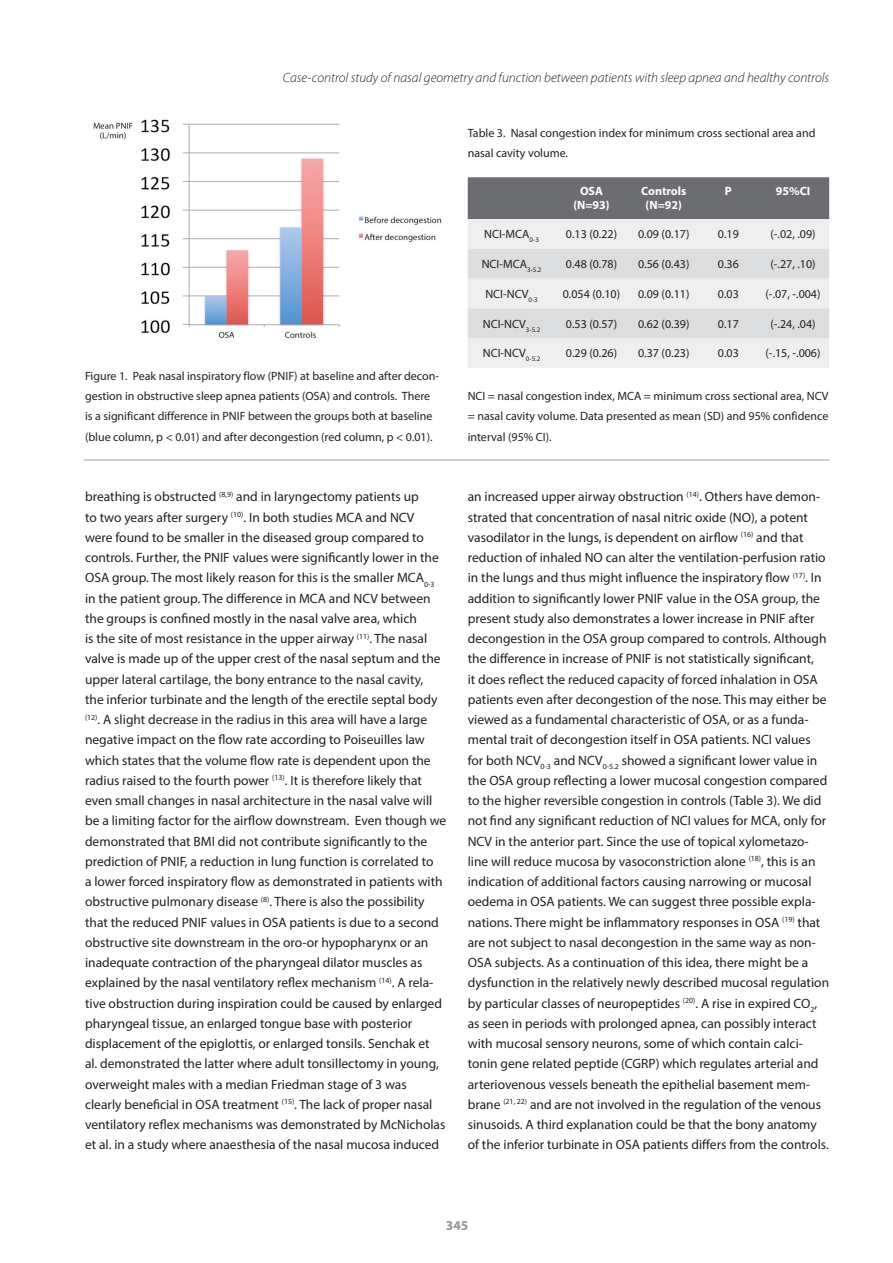
<style>
.page{position:relative;width:893px;height:1263px;background:#fff}
.page>*{position:absolute;margin:0;border:0;box-sizing:border-box;transform-origin:0 0}
.Kopje{font:13.5px/20.2px "Myriad Pro";color:#231f20}
.t1{font:italic 300 13.5px "Myriad Pro";color:#231f20}
.t2{font:700 13.5px "Myriad Pro";color:#939598}
.bijschrift{font:12px/20.2px "Myriad Pro";color:#231f20}
.Tabel_Header{font:700 12px/14.4px "Myriad Pro";color:#fff;text-align:center}
</style>
<div class="page">
<hr style="left:84px;top:459px;width:746px;height:2px;background:#bcbdc0">
<img style="left:93px;top:119px;width:349px;height:219px">
<div style="left:468px;top:177px;width:361px;height:42px;background:#6c6d70"></div>
<div style="left:468px;top:219px;width:361px;height:149px;background:#eeeeef"></div>
<svg style="left:468px;top:249px;width:361px;height:89px;background:#e2e2e4"></svg>
<p class="t1" style="left:283px;top:69px;width:548px">Case-control study of nasal geometry and function between patients with sleep apnea and healthy controls</p>
<p class="bijschrift" style="left:468px;top:122px;width:349px">Table 3. Nasal congestion index for minimum cross sectional area and nasal cavity volume.</p>
<p class="Tabel_Header" style="left:580px;top:183px;width:24px">OSA</p>
<p class="Tabel_Header" style="left:573px;top:198px;width:38px">(N=93)</p>
<p class="Tabel_Header" style="left:641px;top:183px;width:47px">Controls (N=92)</p>
<p class="Tabel_Header" style="left:725px;top:183px;width:8px">P</p>
<p class="Tabel_Header" style="left:776px;top:183px;width:36px">95%CI</p>
<p class="bijschrift" style="left:85px;top:365px;width:356px">Figure 1. Peak nasal inspiratory flow (PNIF) at baseline and after decon&shy;gestion in obstructive sleep apnea patients (OSA) and controls. There is a significant difference in PNIF between the groups both at baseline (blue column, p &lt; 0.01) and after decongestion (red column, p &lt; 0.01).</p>
<p class="bijschrift" style="left:484px;top:224px;width:56px">NCI-MCA<sub>0-3</sub></p>
<p class="bijschrift" style="left:566px;top:224px;width:53px">0.13 (0.22)</p>
<p class="bijschrift" style="left:638px;top:224px;width:53px">0.09 (0.17)</p>
<p class="bijschrift" style="left:718px;top:224px;width:22px">0.19</p>
<p class="bijschrift" style="left:770px;top:224px;width:47px">(-.02, .09)</p>
<p class="bijschrift" style="left:482px;top:254px;width:61px">NCI-MCA<sub>3-5.2</sub></p>
<p class="bijschrift" style="left:566px;top:254px;width:53px">0.48 (0.78)</p>
<p class="bijschrift" style="left:638px;top:254px;width:53px">0.56 (0.43)</p>
<p class="bijschrift" style="left:718px;top:254px;width:22px">0.36</p>
<p class="bijschrift" style="left:770px;top:254px;width:47px">(-.27, .10)</p>
<p class="bijschrift" style="left:485px;top:284px;width:54px">NCI-NCV<sub>0-3</sub></p>
<p class="bijschrift" style="left:563px;top:284px;width:59px">0.054 (0.10)</p>
<p class="bijschrift" style="left:638px;top:284px;width:53px">0.09 (0.11)</p>
<p class="bijschrift" style="left:718px;top:284px;width:22px">0.03</p>
<p class="bijschrift" style="left:766px;top:284px;width:56px">(-.07, -.004)</p>
<p class="bijschrift" style="left:483px;top:313px;width:59px">NCI-NCV<sub>3-5.2</sub></p>
<p class="bijschrift" style="left:566px;top:313px;width:53px">0.53 (0.57)</p>
<p class="bijschrift" style="left:638px;top:313px;width:53px">0.62 (0.39)</p>
<p class="bijschrift" style="left:718px;top:313px;width:22px">0.17</p>
<p class="bijschrift" style="left:770px;top:313px;width:47px">(-.24, .04)</p>
<p class="bijschrift" style="left:483px;top:343px;width:59px">NCI-NCV<sub>0-5.2</sub></p>
<p class="bijschrift" style="left:566px;top:343px;width:53px">0.29 (0.26)</p>
<p class="bijschrift" style="left:638px;top:343px;width:53px">0.37 (0.23)</p>
<p class="bijschrift" style="left:718px;top:343px;width:22px">0.03</p>
<p class="bijschrift" style="left:766px;top:343px;width:56px">(-.15, -.006)</p>
<p class="bijschrift" style="left:468px;top:386px;width:362px;text-align:justify">NCI = nasal congestion index, MCA = minimum cross sectional area, NCV = nasal cavity volume. Data presented as mean (SD) and 95% confidence interval (95% CI).</p>
<p class="Kopje" style="left:85px;top:486px;width:363px">breathing is obstructed <sup>(8,9)</sup> and in laryngectomy patients up<br>to two years after surgery <sup>(10)</sup>. In both studies MCA and NCV<br>were found to be smaller in the diseased group compared to controls. Further, the PNIF values were significantly lower in the OSA group. The most likely reason for this is the smaller MCA<sub>0-3 </sub>in the patient group. The difference in MCA and NCV between the groups is confined mostly in the nasal valve area, which<br>is the site of most resistance in the upper airway <sup>(11)</sup>. The nasal valve is made up of the upper crest of the nasal septum and the upper lateral cartilage, the bony entrance to the nasal cavity,<br>the inferior turbinate and the length of the erectile septal body <sup>(12)</sup>. A slight decrease in the radius in this area will have a large negative impact on the flow rate according to Poiseuilles law which states that the volume flow rate is dependent upon the radius raised to the fourth power <sup>(13)</sup>. It is therefore likely that even small changes in nasal architecture in the nasal valve will be a limiting factor for the airflow downstream. Even though we demonstrated that BMI did not contribute significantly to the prediction of PNIF, a reduction in lung function is correlated to<br>a lower forced inspiratory flow as demonstrated in patients with obstructive pulmonary disease <sup>(8)</sup>. There is also the possibility that the reduced PNIF values in OSA patients is due to a second obstructive site downstream in the oro-or hypopharynx or an inadequate contraction of the pharyngeal dilator muscles as explained by the nasal ventilatory reflex mechanism <sup>(14)</sup>. A rela&shy;tive obstruction during inspiration could be caused by enlarged pharyngeal tissue, an enlarged tongue base with posterior displacement of the epiglottis, or enlarged tonsils. Senchak et<br>al. demonstrated the latter where adult tonsillectomy in young, overweight males with a median Friedman stage of 3 was clearly beneficial in OSA treatment <sup>(15)</sup>. The lack of proper nasal ventilatory reflex mechanisms was demonstrated by McNicholas et al. in a study where anaesthesia of the nasal mucosa induced</p>
<p class="Kopje" style="left:468px;top:486px;width:363px">an increased upper airway obstruction <sup>(14)</sup>. Others have demon&shy;strated that concentration of nasal nitric oxide (NO), a potent vasodilator in the lungs, is dependent on airflow <sup>(16)</sup> and that reduction of inhaled NO can alter the ventilation-perfusion ratio in the lungs and thus might influence the inspiratory flow <sup>(17)</sup>. In addition to significantly lower PNIF value in the OSA group, the present study also demonstrates a lower increase in PNIF after decongestion in the OSA group compared to controls. Although the difference in increase of PNIF is not statistically significant,<br>it does reflect the reduced capacity of forced inhalation in OSA patients even after decongestion of the nose. This may either be viewed as a fundamental characteristic of OSA, or as a funda&shy;mental trait of decongestion itself in OSA patients. NCI values for both NCV<sub>0-3</sub> and NCV<sub>0-5.2</sub> showed a significant lower value in the OSA group reflecting a lower mucosal congestion compared to the higher reversible congestion in controls (Table 3). We did not find any significant reduction of NCI values for MCA, only for NCV in the anterior part. Since the use of topical xylometazo&shy;line will reduce mucosa by vasoconstriction alone <sup>(18)</sup>, this is an indication of additional factors causing narrowing or mucosal oedema in OSA patients. We can suggest three possible expla&shy;nations. There might be inflammatory responses in OSA <sup>(19)</sup> that are not subject to nasal decongestion in the same way as non-OSA subjects. As a continuation of this idea, there might be a dysfunction in the relatively newly described mucosal regulation by particular classes of neuropeptides <sup>(20)</sup>. A rise in expired CO<sub>2</sub>, as seen in periods with prolonged apnea, can possibly interact with mucosal sensory neurons, some of which contain calci&shy;tonin gene related peptide (CGRP) which regulates arterial and arteriovenous vessels beneath the epithelial basement mem&shy;brane <sup>(21,</sup> <sup>22)</sup> and are not involved in the regulation of the venous sinusoids. A third explanation could be that the bony anatomy of the inferior turbinate in OSA patients differs from the controls.</p>
<p class="t2" style="left:446px;top:1217px;width:24px">345</p>
</div>
